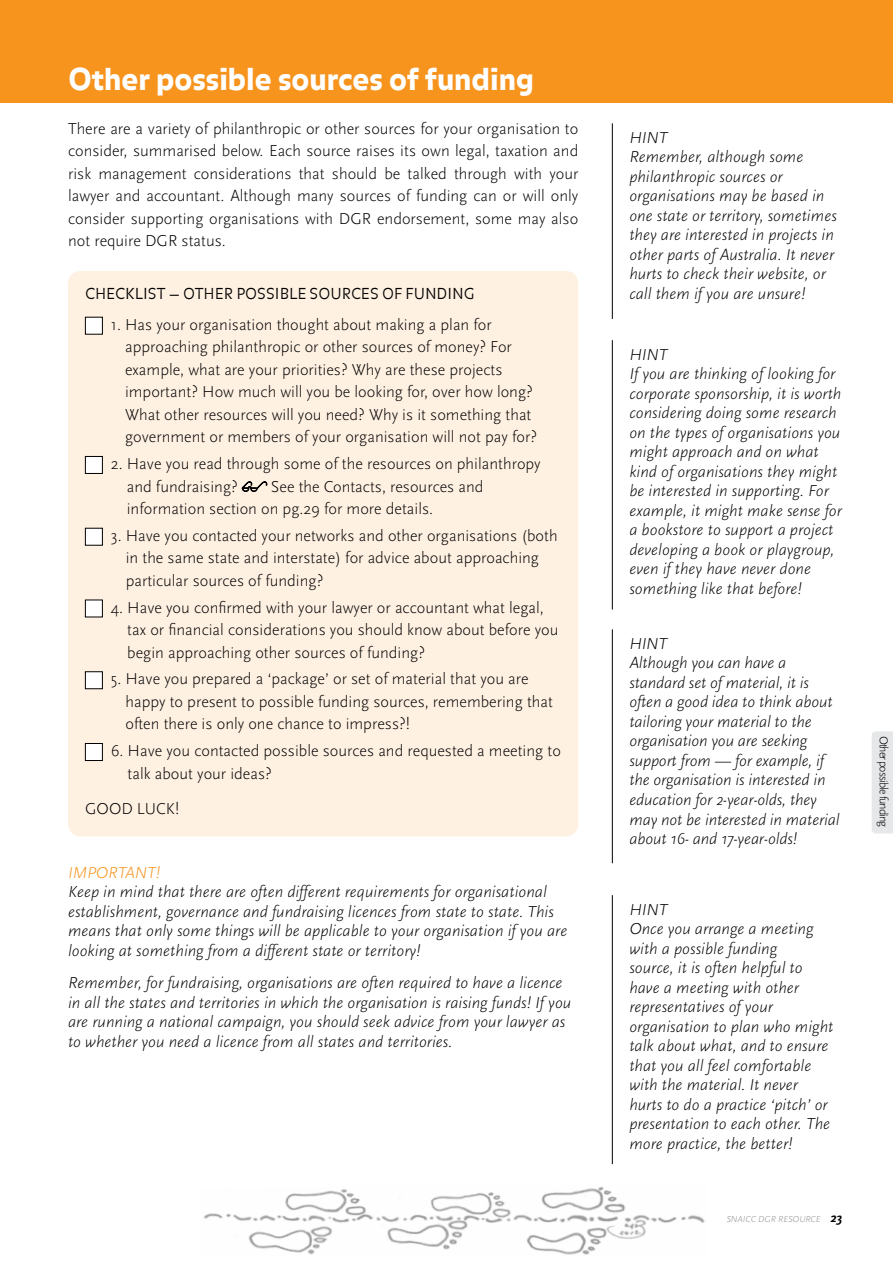
<style>
.page{position:relative;width:893px;height:1263px;background:#fff}
.page>*{position:absolute;margin:0;border:0;box-sizing:border-box;transform-origin:0 0}
.t1{font:900 30px "Balance";color:#fff}
.t2{font:italic 300 16.5px/19.5px "Scala Sans";color:#000}
.t3{font:300 16.5px/22.5px "Scala Sans";color:#000}
.t4{font:italic 300 16.5px "Scala Sans";color:#f7941e}
.t5{font:300 15px "Balance";color:#000}
.t6{font:italic 700 13.5px "Scala Sans";color:#000}
.t7{font:300 12px "Scala Sans";letter-spacing:-.08em;color:#000}
.t8{font:italic 300 9px "Scala Sans";color:#939598}
</style>
<div class="page">
<div style="left:0;top:0;width:893px;height:102px;background:#f7941e"></div>
<div style="left:68px;top:271px;width:510px;height:565px;background:#fff1e2;border-radius:13px"></div>
<div style="left:85px;top:317px;width:18px;height:17px;background:#fff;border:1px solid #000"></div>
<div style="left:85px;top:456px;width:18px;height:18px;background:#fff;border:1px solid #000"></div>
<svg style="left:242px;top:481px;width:25px;height:11px"></svg>
<div style="left:85px;top:528px;width:18px;height:17px;background:#fff;border:1px solid #000"></div>
<div style="left:85px;top:600px;width:18px;height:17px;background:#fff;border:1px solid #000"></div>
<div style="left:85px;top:671px;width:18px;height:18px;background:#fff;border:1px solid #000"></div>
<div style="left:85px;top:743px;width:18px;height:18px;background:#fff;border:1px solid #000"></div>
<hr style="left:612px;top:123px;width:1px;height:196px;background:#000">
<hr style="left:612px;top:340px;width:1px;height:269px;background:#000">
<hr style="left:612px;top:629px;width:1px;height:234px;background:#000">
<hr style="left:612px;top:895px;width:1px;height:269px;background:#000">
<div style="left:872px;top:731px;width:21px;height:102px;background:#e6e7e8"></div>
<img style="left:204px;top:1187px;width:501px;height:68px">
<h1 class="t1" style="left:68px;top:61px;width:467px">Other possible sources of funding</h1>
<p class="t3" style="left:68px;top:117px;width:512px;text-align:justify">There are a variety of philanthropic or other sources for your organisation to consider, summarised below. Each source raises its own legal, taxation and risk management considerations that should be talked through with your lawyer and accountant. Although many sources of funding can or will only consider supporting organisations with DGR endorsement, some may also not require DGR status.</p>
<p class="t5" style="left:85px;top:285px;width:389px">CHECKLIST — OTHER POSSIBLE SOURCES OF FUND ING</p>
<p class="t3" style="left:125px;top:314px;width:413px;text-indent:-14px">1. Has your organisation thought about making a plan for approaching philanthropic or other sources of money? For example, what are your priorities? Why are these projects important? How much will you be looking for, over how long?<br>What other resources will you need? Why is it something that government or members of your organisation will not pay for?</p>
<p class="t3" style="left:127px;top:453px;width:415px;text-indent:-16px">2. Have you read through some of the resources on philanthropy and fundraising?</p>
<p class="t3" style="left:127px;top:475px;width:358px;text-indent:144px">See the Contacts, resources and information section on pg.29 for more details.</p>
<p class="t3" style="left:126px;top:525px;width:433px;text-indent:-15px">3. Have you contacted your networks and other organisations (both in the same state and interstate) for advice about approaching particular sources of funding?</p>
<p class="t3" style="left:127px;top:596px;width:433px;text-indent:-16px">4. Have you confirmed with your lawyer or accountant what legal, tax or financial considerations you should know about before you begin approaching other sources of funding?</p>
<p class="t3" style="left:125px;top:668px;width:429px;text-indent:-15px">5. Have you prepared a ‘package’ or set of material that you are happy to present to possible funding sources, remembering that often there is only one chance to impress?!</p>
<p class="t3" style="left:128px;top:740px;width:435px;text-indent:-17px">6. Have you contacted possible sources and requested a meeting to talk about your ideas?</p>
<p class="t3" style="left:85px;top:798px;width:96px">GOOD LUCK!</p>
<p class="t4" style="left:68px;top:863px;width:94px">IMPORTANT!</p>
<p class="t2" style="left:68px;top:882px;width:501px">Keep in mind that there are often different requirements for organisational establishment, governance and fundraising licences from state to state. This means that only some things will be applicable to your organisation if you are looking at something from a different state or territory!</p>
<p class="t2" style="left:68px;top:973px;width:505px">Remember, for fundraising, organisations are often required to have a licence in all the states and territories in which the organisation is raising funds! If you are running a national campaign, you should seek advice from your lawyer as to whether you need a licence from all states and territories.</p>
<p class="t2" style="left:629px;top:128px;width:209px">HINT<br>Remember, although some philanthropic sources or organisations may be based in one state or territory, sometimes they are interested in projects in other parts of Australia. It never hurts to check their website, or call them if you are unsure!</p>
<p class="t2" style="left:629px;top:345px;width:214px">HINT<br>If you are thinking of looking for corporate sponsorship, it is worth considering doing some research on the types of organisations you might approach and on what kind of organisations they might be interested in supporting. For example, it might make sense for a bookstore to support a project developing a book or playgroup, even if they have never done something like that before!</p>
<p class="t2" style="left:629px;top:634px;width:212px">HINT<br>Although you can have a standard set of material, it is often a good idea to think about tailoring your material to the organisation you are seeking support from — for example, if the organisation is interested in education for 2-year-olds, they may not be interested in material about 16- and 17-year-olds!</p>
<p class="t2" style="left:629px;top:900px;width:206px">HINT<br>Once you arrange a meeting with a possible funding<br>source, it is often helpful to have a meeting with other representatives of your organisation to plan who might talk about what, and to ensure that you all feel comfortable with the material. It never hurts to do a practice ‘pitch’ or presentation to each other. The more practice, the better!</p>
<p class="t8" style="left:726px;top:1214px;width:85px">SNAICC DGR Resource</p>
<p class="t6" style="left:831px;top:1210px;width:13px">23</p>
<p class="t7" style="left:890px;top:736px;width:93px;rotate:90deg">Other possible funding</p>
</div>
